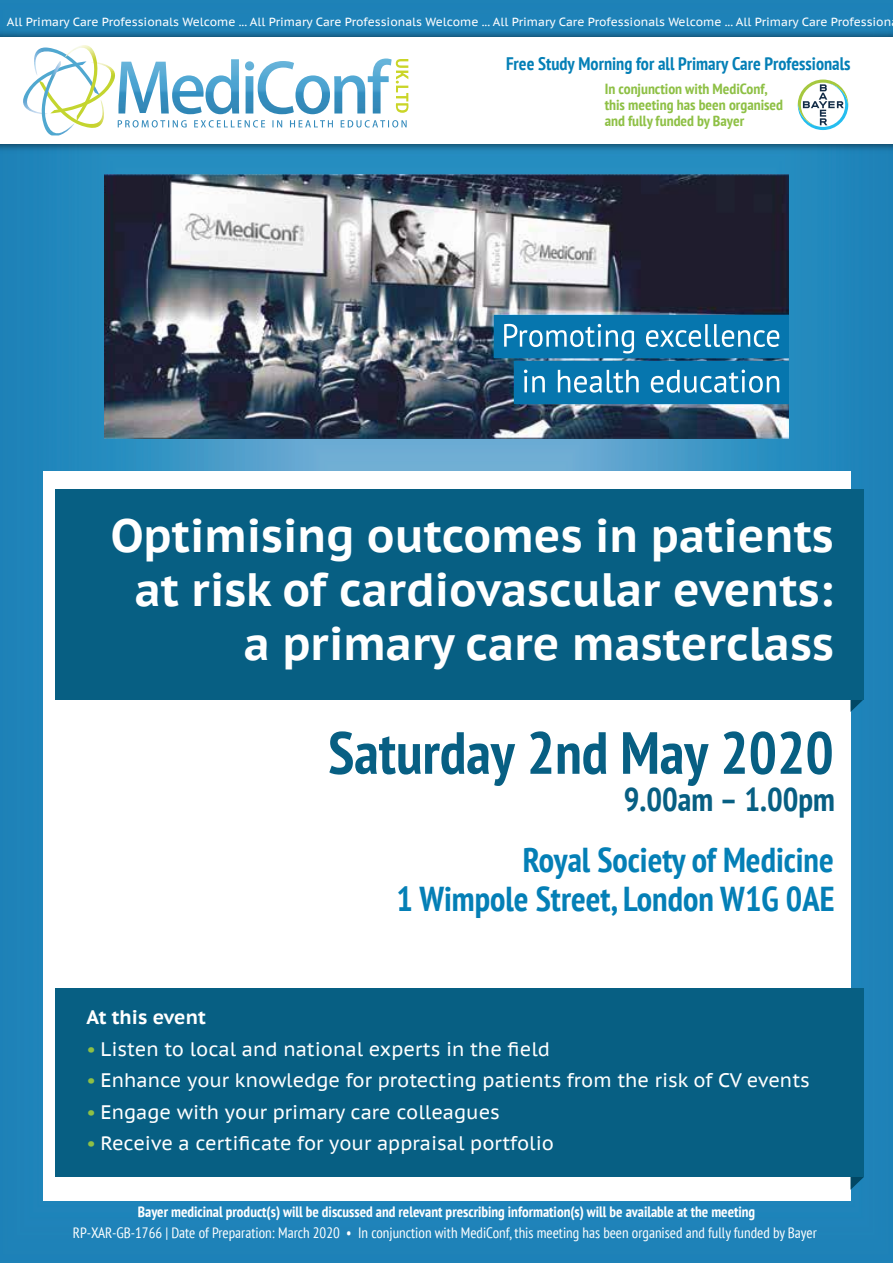
<style>
.page{position:relative;width:893px;height:1263px;background:#fff}
.page>*{position:absolute;margin:0;border:0;box-sizing:border-box;transform-origin:0 0}
.t1{font:700 condensed 59.4px "PT Sans";color:#075f83}
.t2{font:700 46.65px/54px "PT Sans Caption";color:#fff;text-align:right}
.t3{font:700 condensed 34.5px/39px "PT Sans";color:#047fb6;text-align:right}
.t4{font:700 condensed 32.85px "PT Sans";color:#075f83}
.t5{font:19.5px "PT Sans Caption";color:#fff}
.t6{font:700 19.5px "PT Sans Caption";color:#fff}
.t7{font:700 condensed 18.15px "PT Sans";color:#047fb6}
.t8{font:condensed 15px "PT Sans";color:#fff}
.t9{font:700 condensed 15px "PT Sans";color:#fff}
.t10{font:700 condensed 14.7px/16.4px "PT Sans";color:#8ec045;scale:1.06 1}
.t11{font:11.85px "PT Sans Caption";color:#fff}
.s1{color:#8ec045}
</style>
<div class="page">
<img style="left:0;top:0;width:893px;height:1263px">
<div style="left:43px;top:471px;width:807px;height:730px;background:#fff"></div>
<img style="left:0;top:26px;width:893px;height:129px">
<div style="left:0;top:37px;width:893px;height:107px;background:#fff"></div>
<img style="left:99px;top:63px;width:16px;height:29px">
<img style="left:41px;top:80px;width:65px;height:48px">
<img style="left:23px;top:82px;width:19px;height:33px">
<img style="left:42px;top:95px;width:32px;height:40px">
<img style="left:34px;top:48px;width:31px;height:47px">
<img style="left:65px;top:45px;width:34px;height:76px">
<img style="left:118px;top:59px;width:274px;height:55px">
<img style="left:118px;top:120px;width:243px;height:8px">
<img style="left:365px;top:120px;width:42px;height:8px">
<img style="left:396px;top:59px;width:12px;height:54px">
<svg style="left:850px;top:699px;width:14px;height:13px"></svg>
<div style="left:55px;top:489px;width:809px;height:210px;background:#075f83"></div>
<svg style="left:798px;top:80px;width:50px;height:50px"></svg>
<svg style="left:850px;top:1177px;width:14px;height:13px"></svg>
<div style="left:55px;top:989px;width:809px;height:188px;background:#075f83"></div>
<img style="left:104px;top:175px;width:685px;height:264px">
<div style="left:494px;top:315px;width:295px;height:43px;background:#0676ae"></div>
<div style="left:514px;top:361px;width:275px;height:43px;background:#0676ae"></div>
<svg style="left:504px;top:324px;width:130px;height:29px"></svg>
<svg style="left:646px;top:324px;width:133px;height:23px"></svg>
<svg style="left:524px;top:370px;width:21px;height:22px"></svg>
<svg style="left:558px;top:370px;width:81px;height:23px"></svg>
<svg style="left:651px;top:370px;width:128px;height:23px"></svg>
<p class="t11" style="left:7px;top:14px;width:886px">All Primary Care Professionals Welcome ... All Primary Care Professionals Welcome ... All Primary Care Professionals Welcome ... All Primary Care Profession</p>
<p class="t7" style="left:506px;top:52px;width:346px">Free Study Morning for all Primary Care Professionals</p>
<p class="t10" style="left:605px;top:80px;width:170px">In conjunction with MediConf, this meeting has been organised and fully funded by Bayer</p>
<h2 class="t2" style="left:111px;top:508px;width:725px">Optimising outcomes in patients at risk of cardiovascular events: a primary care masterclass</h2>
<h1 class="t1" style="left:328px;top:714px;width:507px">Saturday 2nd May 2020</h1>
<h3 class="t4" style="left:624px;top:778px;width:213px">9.00am – 1.00pm</h3>
<h3 class="t3" style="left:397px;top:840px;width:439px">Royal Society of Medicine<br>1 Wimpole Street, London W1G 0AE</h3>
<p class="t6" style="left:87px;top:1004px;width:121px">At this event</p>
<p class="t5" style="left:87px;top:1036px;width:465px"><span class="s1">•</span> Listen to local and national experts in the field</p>
<p class="t5" style="left:87px;top:1068px;width:725px"><span class="s1">•</span> Enhance your knowledge for protecting patients from the risk of CV events</p>
<p class="t5" style="left:87px;top:1099px;width:415px"><span class="s1">•</span> Engage with your primary care colleagues</p>
<p class="t5" style="left:87px;top:1131px;width:469px"><span class="s1">•</span> Receive a certificate for your appraisal portfolio</p>
<p class="t9" style="left:138px;top:1202px;width:619px">Bayer medicinal product(s) will be discussed and relevant prescribing information(s) will be available at the meeting</p>
<p class="t8" style="left:73px;top:1222px;width:745px">RP-XAR-GB-1766 | Date of Preparation: March 2020 • In conjunction with MediConf, this meeting has been organised and fully funded by Bayer</p>
</div>
